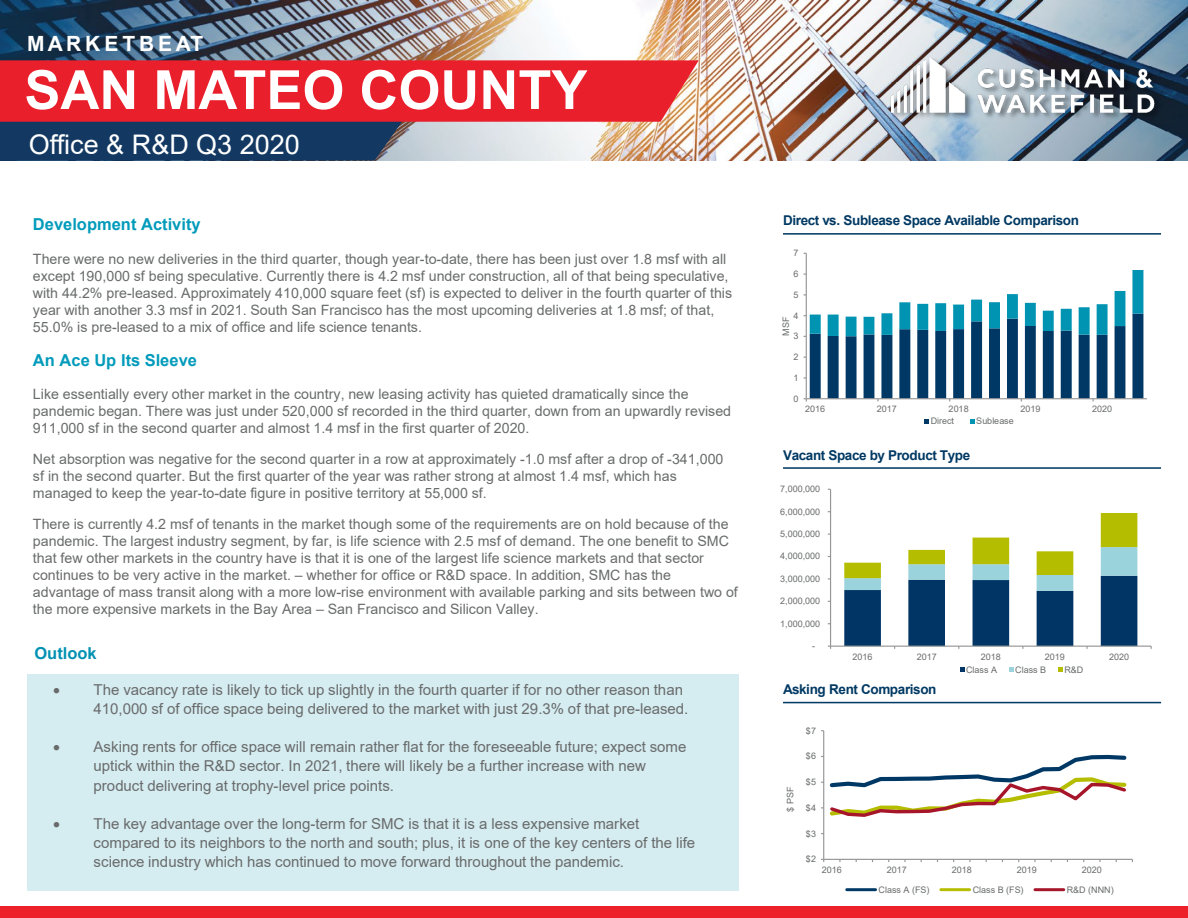
<style>
.page{position:relative;width:1188px;height:918px;background:#fff}
.page>*{position:absolute;margin:0;border:0;box-sizing:border-box;transform-origin:0 0}
.t1{font:700 54px "Arial";color:#fff}
.t2{font:27px "Arial";color:#fff}
.t3{font:700 21px "Arial";letter-spacing:.18em;color:#fff}
.t4{font:700 16.5px "Arial";color:#009bbb}
.t5{font:700 16.5px "Arial";color:#0091b2}
.t6{font:15px/19px "Arial";color:#696b6b}
.t7{font:14.25px/17.1px "Arial";color:#696b6b}
.t8{font:700 13.5px "Arial";letter-spacing:-.03em;color:#003963}
.t9{font:9px "Arial";letter-spacing:.005em;color:#696b6b}
</style>
<div class="page">
<img style="left:0;top:0;width:1188px;height:160px">
<svg style="left:0;top:60px;width:699px;height:101px;background:#b84756"></svg>
<img style="left:853px;top:31px;width:335px;height:127px">
<img style="left:856px;top:34px;width:332px;height:114px">
<div style="left:0;top:907px;width:1188px;height:11px;background:#ed212a"></div>
<hr style="left:783px;top:233px;width:378px;height:2px;background:#003963">
<hr style="left:783px;top:467px;width:378px;height:2px;background:#003963">
<hr style="left:783px;top:702px;width:378px;height:1px;background:#003963">
<div style="left:27px;top:675px;width:711px;height:216px;background:#d5ecf1"></div>
<hr style="left:823px;top:731px;width:1px;height:128px;background:#969696">
<hr style="left:824px;top:859px;width:308px;height:1px;background:#969696">
<svg style="left:821px;top:753px;width:306px;height:66px"></svg>
<hr style="left:847px;top:888px;width:29px;height:3px;background:#003865">
<hr style="left:941px;top:888px;width:29px;height:3px;background:#b5bd00">
<hr style="left:1035px;top:888px;width:29px;height:3px;background:#a6152a">
<hr style="left:806px;top:253px;width:1px;height:146px;background:#969696">
<hr style="left:806px;top:398px;width:341px;height:1px;background:#969696">
<svg style="left:804px;top:270px;width:339px;height:131px"></svg>
<svg style="left:924px;top:419px;width:5px;height:4px"></svg>
<svg style="left:970px;top:419px;width:5px;height:4px"></svg>
<hr style="left:830px;top:489px;width:1px;height:157px;background:#969696">
<hr style="left:831px;top:646px;width:320px;height:1px;background:#969696">
<svg style="left:844px;top:513px;width:293px;height:136px"></svg>
<svg style="left:960px;top:667px;width:4px;height:5px"></svg>
<svg style="left:1009px;top:667px;width:5px;height:5px"></svg>
<svg style="left:1058px;top:667px;width:5px;height:5px"></svg>
<h3 class="t3" style="left:27px;top:29px;width:178px">MARKETBEAT</h3>
<h2 class="t1" style="left:24px;top:52px;width:565px">SAN MATEO COUNTY</h2>
<p class="t2" style="left:29px;top:126px;width:273px">Office &amp; R&amp;D Q3 2020</p>
<p class="t4" style="left:33px;top:213px;width:169px">Development Activity</p>
<p class="t7" style="left:33px;top:250px;width:701px">There were no new deliveries in the third quarter, though year-to-date, there has been just over 1.8 msf with all except 190,000 sf being speculative. Currently there is 4.2 msf under construction, all of that being speculative, with 44.2% pre-leased. Approximately 410,000 square feet (sf) is expected to deliver in the fourth quarter of this year with another 3.3 msf in 2021. South San Francisco has the most upcoming deliveries at 1.8 msf; of that, 55.0% is pre-leased to a mix of office and life science tenants.</p>
<p class="t4" style="left:33px;top:348px;width:166px">An Ace Up Its Sleeve</p>
<p class="t7" style="left:33px;top:386px;width:700px">Like essentially every other market in the country, new leasing activity has quieted dramatically since the pandemic began. There was just under 520,000 sf recorded in the third quarter, down from an upwardly revised<br>911,000 sf in the second quarter and almost 1.4 msf in the first quarter of 2020.</p>
<p class="t7" style="left:33px;top:451px;width:692px">Net absorption was negative for the second quarter in a row at approximately -1.0 msf after a drop of -341,000 sf in the second quarter. But the first quarter of the year was rather strong at almost 1.4 msf, which has managed to keep the year-to-date figure in positive territory at 55,000 sf.</p>
<p class="t7" style="left:33px;top:515px;width:706px">There is currently 4.2 msf of tenants in the market though some of the requirements are on hold because of the pandemic. The largest industry segment, by far, is life science with 2.5 msf of demand. The one benefit to SMC that few other markets in the country have is that it is one of the largest life science markets and that sector continues to be very active in the market. – whether for office or R&amp;D space. In addition, SMC has the advantage of mass transit along with a more low-rise environment with available parking and sits between two of the more expensive markets in the Bay Area – San Francisco and Silicon Valley.</p>
<p class="t5" style="left:35px;top:642px;width:64px">Outlook</p>
<p class="t6" style="left:94px;top:680px;width:596px;text-indent:-40px">• The vacancy rate is likely to tick up slightly in the fourth quarter if for no other reason than<br>410,000 sf of office space being delivered to the market with just 29.3% of that pre-leased.</p>
<p class="t6" style="left:94px;top:738px;width:594px;text-indent:-41px">• Asking rents for office space will remain rather flat for the foreseeable future; expect some uptick within the R&amp;D sector. In 2021, there will likely be a further increase with new product delivering at trophy-level price points.</p>
<p class="t6" style="left:94px;top:814px;width:603px;text-indent:-41px">• The key advantage over the long-term for SMC is that it is a less expensive market compared to its neighbors to the north and south; plus, it is one of the key centers of the life science industry which has continued to move forward throughout the pandemic.</p>
<p class="t8" style="left:783px;top:211px;width:298px">Direct vs. Sublease Space Available Comparison</p>
<p class="t9" style="left:794px;top:247px;width:7px">7</p>
<p class="t9" style="left:794px;top:268px;width:7px">6</p>
<p class="t9" style="left:794px;top:288px;width:7px">5</p>
<p class="t9" style="left:794px;top:309px;width:7px">4</p>
<p class="t9" style="left:780px;top:336px;width:20px;rotate:-90deg">MSF</p>
<p class="t9" style="left:794px;top:330px;width:7px">3</p>
<p class="t9" style="left:794px;top:351px;width:7px">2</p>
<p class="t9" style="left:794px;top:371px;width:7px">1</p>
<p class="t9" style="left:794px;top:392px;width:7px">0</p>
<p class="t9" style="left:805px;top:403px;width:22px">2016</p>
<p class="t9" style="left:877px;top:403px;width:22px">2017</p>
<p class="t9" style="left:949px;top:403px;width:22px">2018</p>
<p class="t9" style="left:1020px;top:403px;width:22px">2019</p>
<p class="t9" style="left:1092px;top:403px;width:22px">2020</p>
<p class="t9" style="left:931px;top:415px;width:25px">Direct</p>
<p class="t9" style="left:976px;top:415px;width:39px">Sublease</p>
<p class="t8" style="left:783px;top:445px;width:189px">Vacant Space by Product Type</p>
<p class="t9" style="left:780px;top:483px;width:42px">7,000,000</p>
<p class="t9" style="left:780px;top:505px;width:42px">6,000,000</p>
<p class="t9" style="left:780px;top:528px;width:42px">5,000,000</p>
<p class="t9" style="left:780px;top:550px;width:42px">4,000,000</p>
<p class="t9" style="left:780px;top:572px;width:42px">3,000,000</p>
<p class="t9" style="left:780px;top:595px;width:42px">2,000,000</p>
<p class="t9" style="left:780px;top:617px;width:42px">1,000,000</p>
<p class="t9" style="left:812px;top:640px;width:4px">-</p>
<p class="t9" style="left:853px;top:650px;width:22px">2016</p>
<p class="t9" style="left:917px;top:650px;width:22px">2017</p>
<p class="t9" style="left:981px;top:650px;width:22px">2018</p>
<p class="t9" style="left:1045px;top:650px;width:22px">2019</p>
<p class="t9" style="left:1109px;top:650px;width:22px">2020</p>
<p class="t9" style="left:966px;top:663px;width:33px">Class A</p>
<p class="t9" style="left:1015px;top:663px;width:33px">Class B</p>
<p class="t9" style="left:1064px;top:663px;width:21px">R&amp;D</p>
<p class="t8" style="left:783px;top:680px;width:155px">Asking Rent Comparison</p>
<p class="t9" style="left:806px;top:724px;width:12px">$7</p>
<p class="t9" style="left:784px;top:812px;width:27px;rotate:-90deg">$ PSF</p>
<p class="t9" style="left:806px;top:750px;width:12px">$6</p>
<p class="t9" style="left:806px;top:776px;width:12px">$5</p>
<p class="t9" style="left:806px;top:801px;width:12px">$4</p>
<p class="t9" style="left:806px;top:827px;width:12px">$3</p>
<p class="t9" style="left:806px;top:853px;width:12px">$2</p>
<p class="t9" style="left:822px;top:864px;width:22px">2016</p>
<p class="t9" style="left:887px;top:864px;width:22px">2017</p>
<p class="t9" style="left:952px;top:864px;width:22px">2018</p>
<p class="t9" style="left:1017px;top:864px;width:22px">2019</p>
<p class="t9" style="left:1082px;top:864px;width:22px">2020</p>
<p class="t9" style="left:879px;top:883px;width:52px">Class A (FS)</p>
<p class="t9" style="left:973px;top:883px;width:52px">Class B (FS)</p>
<p class="t9" style="left:1067px;top:883px;width:49px">R&amp;D (NNN)</p>
</div>
